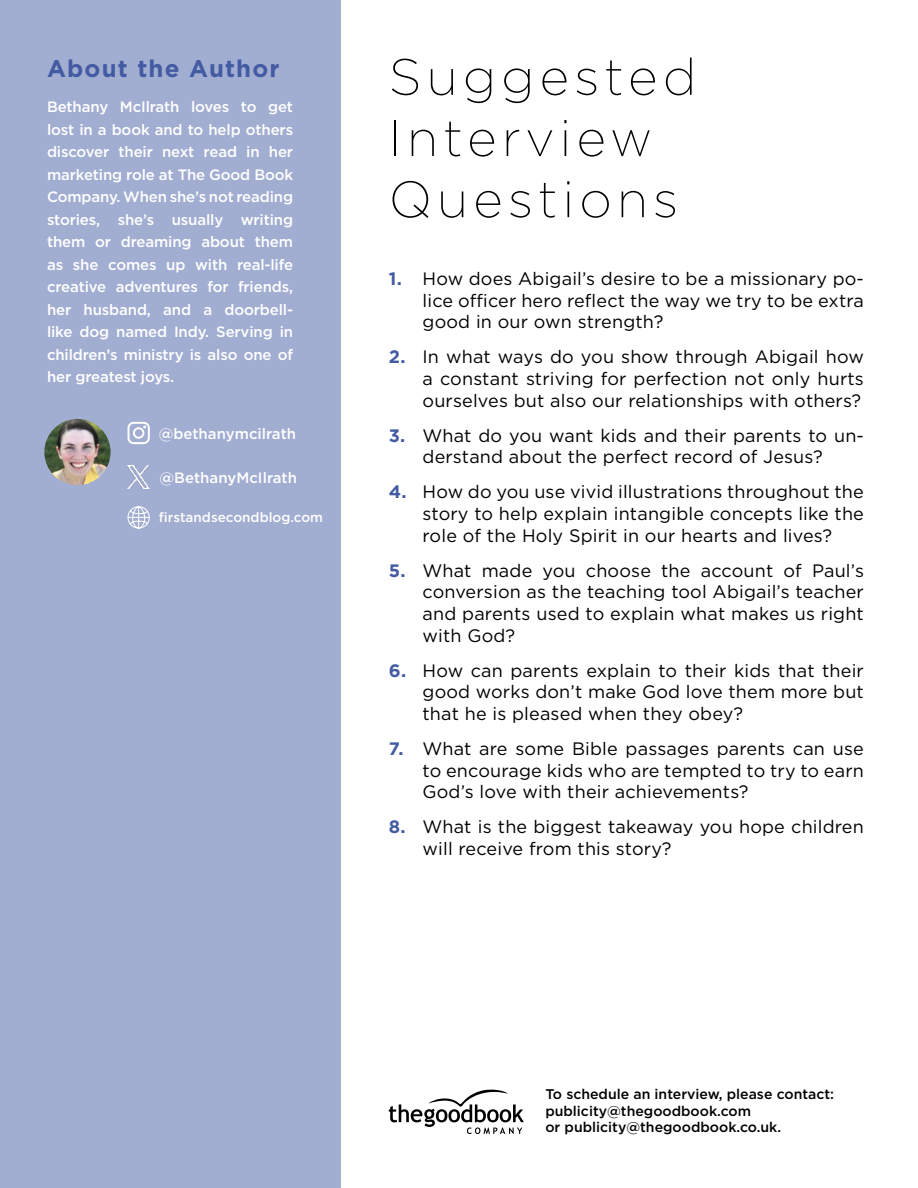
<style>
.page{position:relative;width:918px;height:1188px;background:#fff}
.page>*{position:absolute;margin:0;border:0;box-sizing:border-box;transform-origin:0 0}
.t1{font:200 51px/61.2px "Gotham";letter-spacing:.1em;color:#000}
.t2{font:700 24px "Gotham";letter-spacing:.05em;color:#435ba3}
.t3{font:18px/21.6px "Gotham";letter-spacing:.01em;color:#000;text-align:justify}
.t4{font:500 15px/22.5px "Gotham";letter-spacing:-.01em;color:#fff;text-align:justify}
.t5{font:500 14.1px/16.8px "Gotham";color:#000}
.t6{font:500 13.5px "Gotham";color:#fff}
.s1{font-weight:700;color:#435ba3}
</style>
<div class="page">
<div style="left:0;top:0;width:340px;height:1188px;background:#a1add1"></div>
<svg style="left:389px;top:1089px;width:135px;height:45px"></svg>
<img style="left:44px;top:419px;width:67px;height:66px;border-radius:33px">
<svg style="left:128px;top:422px;width:22px;height:22px"></svg>
<svg style="left:127px;top:506px;width:23px;height:23px"></svg>
<img style="left:128px;top:466px;width:21px;height:22px">
<h2 class="t2" style="left:47px;top:53px;width:234px">About the Author</h2>
<p class="t4" style="left:47px;top:95px;width:248px">Bethany McIlrath loves to get lost in a book and to help others discover their next read in her marketing role at The Good Book Company. When she’s not reading stories, she’s usually writing them or dreaming about them as she comes up with real-life creative adventures for friends, her husband, and a doorbell&shy;like dog named Indy. Serving in children’s ministry is also one of her greatest joys.</p>
<p class="t4" style="left:159px;top:422px;width:139px">@bethanymcilrath</p>
<p class="t4" style="left:159px;top:466px;width:139px">@BethanyMcIlrath</p>
<p class="t6" style="left:159px;top:509px;width:166px">firstandsecondblog.com</p>
<h1 class="t1" style="left:389px;top:44px;width:309px">Suggested<br>Interview<br>Questions</h1>
<p class="t3" style="left:423px;top:268px;width:443px;text-indent:-34px"><span class="s1">1.</span> How does Abigail’s desire to be a missionary po&shy;lice officer hero reflect the way we try to be extra good in our own strength?</p>
<p class="t3" style="left:423px;top:346px;width:443px;text-indent:-34px"><span class="s1">2.</span> In what ways do you show through Abigail how a constant striving for perfection not only hurts ourselves but also our relationships with others?</p>
<p class="t3" style="left:389px;top:424px;width:477px;text-align:center"><span class="s1">3.</span> What do you want kids and their parents to un&shy;derstand about the perfect record of Jesus?</p>
<p class="t3" style="left:423px;top:481px;width:443px;text-indent:-34px"><span class="s1">4.</span> How do you use vivid illustrations throughout the story to help explain intangible concepts like the role of the Holy Spirit in our hearts and lives?</p>
<p class="t3" style="left:423px;top:559px;width:443px;text-indent:-34px"><span class="s1">5.</span> What made you choose the account of Paul’s conversion as the teaching tool Abigail’s teacher and parents used to explain what makes us right with God?</p>
<p class="t3" style="left:423px;top:659px;width:443px;text-indent:-34px"><span class="s1">6.</span> How can parents explain to their kids that their good works don’t make God love them more but that he is pleased when they obey?</p>
<p class="t3" style="left:423px;top:737px;width:443px;text-indent:-34px"><span class="s1">7.</span> What are some Bible passages parents can use to encourage kids who are tempted to try to earn God’s love with their achievements?</p>
<p class="t3" style="left:423px;top:816px;width:443px;text-indent:-34px"><span class="s1">8.</span> What is the biggest takeaway you hope children will receive from this story?</p>
<p class="t5" style="left:545px;top:1085px;width:290px">To schedule an interview, please contact: publicity@thegoodbook.com<br>or publicity@thegoodbook.co.uk.</p>
</div>
